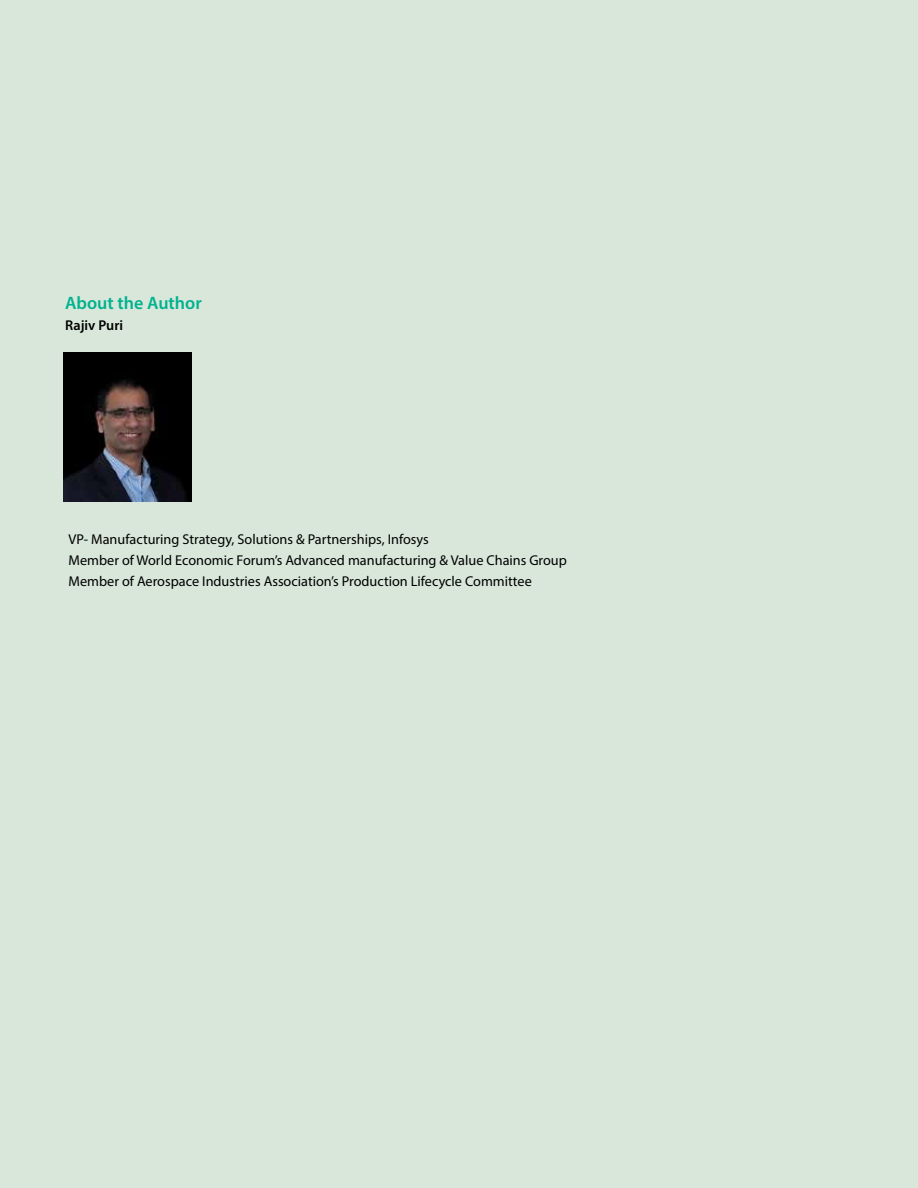
<style>
.page{position:relative;width:918px;height:1188px;background:#d8e7da}
.page>*{position:absolute;margin:0;border:0;box-sizing:border-box;transform-origin:0 0}
.t1{font:600 18px "Myriad Pro";color:#00b28f}
.t2{font:14.25px/21px "Myriad Pro";color:#000}
.t3{font:600 14.25px "Myriad Pro";color:#000}
</style>
<div class="page">
<img style="left:64px;top:352px;width:127px;height:150px">
<p class="t1" style="left:65px;top:292px;width:138px">About the Author</p>
<p class="t3" style="left:65px;top:316px;width:59px">Rajiv Puri</p>
<p class="t2" style="left:69px;top:529px;width:500px">VP- Manufacturing Strategy, Solutions &amp; Partnerships, Infosys<br>Member of World Economic Forum’s Advanced manufacturing &amp; Value Chains Group<br>Member of Aerospace Industries Association’s Production Lifecycle Committee</p>
</div>
